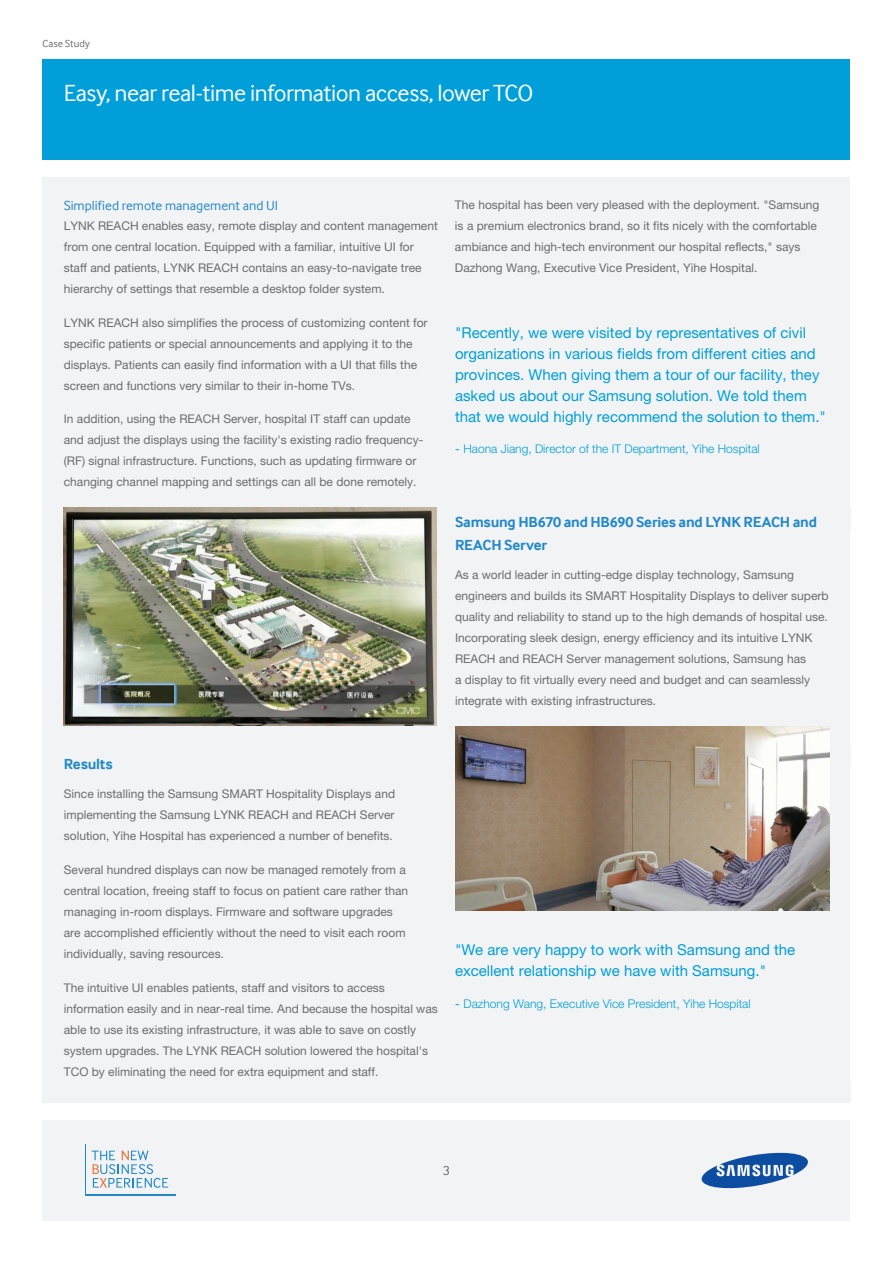
<style>
.page{position:relative;width:893px;height:1263px;background:#fff}
.page>*{position:absolute;margin:0;border:0;box-sizing:border-box;transform-origin:0 0}
.t1{font:24px "Samsung Inter Face";letter-spacing:-.02em;color:#fff}
.t2{font:15px/21px "Helvetica Neue LT Pro";color:#009fda}
.t3{font:700 15px/22.5px "Samsung Inter Face";letter-spacing:-.01em;color:#2088c9}
.t4{font:13.5px "Samsung Inter Face";color:#2088c9}
.t5{font:13.5px "Samsung Inter Face";color:#6c6d70}
.t6{font:12px/21px "Helvetica Neue LT Pro";color:#6c6d70}
.t7{font:300 12px "Helvetica Neue LT Pro";color:#009fda}
.t8{font:10.5px "Samsung Inter Face";letter-spacing:.005em;color:#6c6d70}
.s1{font-weight:400}
</style>
<div class="page">
<div style="left:43px;top:1120px;width:807px;height:100px;background:#f2f3f4"></div>
<svg style="left:92px;top:1151px;width:76px;height:37px"></svg>
<hr style="left:85px;top:1144px;width:1px;height:52px;background:#2088c9">
<hr style="left:85px;top:1194px;width:91px;height:2px;background:#2088c9">
<svg style="left:701px;top:1152px;width:107px;height:37px"></svg>
<div style="left:43px;top:60px;width:807px;height:100px;background:#009fda"></div>
<div style="left:43px;top:177px;width:807px;height:926px;background:#f2f3f4"></div>
<img style="left:64px;top:507px;width:372px;height:218px">
<img style="left:455px;top:726px;width:374px;height:184px">
<p class="t8" style="left:43px;top:38px;width:49px">Case Study</p>
<h1 class="t1" style="left:64px;top:79px;width:471px">Easy, near real-time information access, lower TCO</h1>
<p class="t4" style="left:64px;top:198px;width:216px">Simplified remote management and UI</p>
<p class="t6" style="left:64px;top:215px;width:375px">LYNK REACH enables easy, remote display and content management from one central location. Equipped with a familiar, intuitive UI for staff and patients, LYNK REACH contains an easy-to-navigate tree hierarchy of settings that resemble a desktop folder system.</p>
<p class="t6" style="left:64px;top:312px;width:365px">LYNK REACH also simplifies the process of customizing content for specific patients or special announcements and applying it to the displays. Patients can easily find information with a UI that fills the screen and functions very similar to their in-home TVs.</p>
<p class="t6" style="left:64px;top:408px;width:361px">In addition, using the REACH Server, hospital IT staff can update and adjust the displays using the facility's existing radio frequency-(RF) signal infrastructure. Functions, such as updating firmware or changing channel mapping and settings can all be done remotely.</p>
<p class="t6" style="left:455px;top:194px;width:366px">The hospital has been very pleased with the deployment. "Samsung is a premium electronics brand, so it fits nicely with the comfortable ambiance and high-tech environment our hospital reflects," says Dazhong Wang, Executive Vice President, Yihe Hospital.</p>
<p class="t2" style="left:455px;top:322px;width:372px">"Recently, we were visited by representatives of civil organizations in various fields from different cities and provinces. When giving them a tour of our facility, they asked us about our Samsung solution. We told them that we would highly recommend the solution to them."</p>
<p class="t7" style="left:455px;top:441px;width:306px"><span class="s1">-</span> Haona Jiang, Director of the IT Department, Yihe Hospital</p>
<p class="t3" style="left:455px;top:511px;width:364px">Samsung HB670 and HB690 Series and LYNK REACH and<br>REACH Server</p>
<p class="t6" style="left:455px;top:564px;width:375px">As a world leader in cutting-edge display technology, Samsung engineers and builds its SMART Hospitality Displays to deliver superb quality and reliability to stand up to the high demands of hospital use.<br>Incorporating sleek design, energy efficiency and its intuitive LYNK REACH and REACH Server management solutions, Samsung has<br>a display to fit virtually every need and budget and can seamlessly integrate with existing infrastructures.</p>
<p class="t3" style="left:64px;top:753px;width:50px">Results</p>
<p class="t6" style="left:64px;top:783px;width:333px;text-align:justify">Since installing the Samsung SMART Hospitality Displays and implementing the Samsung LYNK REACH and REACH Server solution, Yihe Hospital has experienced a number of benefits.</p>
<p class="t6" style="left:64px;top:859px;width:346px">Several hundred displays can now be managed remotely from a central location, freeing staff to focus on patient care rather than managing in-room displays. Firmware and software upgrades are accomplished efficiently without the need to visit each room individually, saving resources.</p>
<p class="t6" style="left:64px;top:977px;width:375px">The intuitive UI enables patients, staff and visitors to access information easily and in near-real time. And because the hospital was able to use its existing infrastructure, it was able to save on costly system upgrades. The LYNK REACH solution lowered the hospital's TCO by eliminating the need for extra equipment and staff.</p>
<p class="t2" style="left:455px;top:939px;width:342px">"We are very happy to work with Samsung and the excellent relationship we have with Samsung."</p>
<p class="t7" style="left:455px;top:996px;width:297px"><span class="s1">-</span> Dazhong Wang, Executive Vice President, Yihe Hospital</p>
<p class="t5" style="left:443px;top:1162px;width:9px">3</p>
</div>
